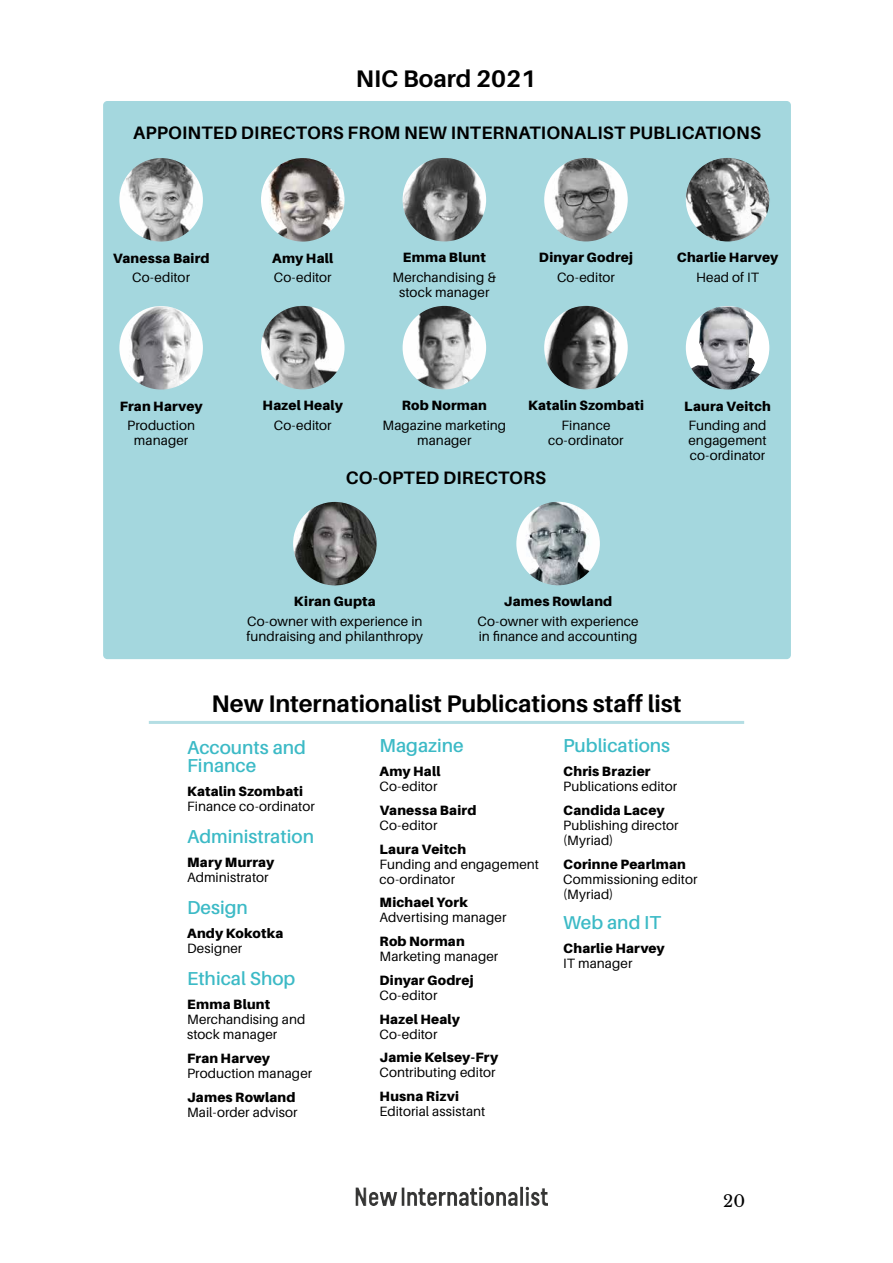
<style>
.page{position:relative;width:893px;height:1263px;background:#fff}
.page>*{position:absolute;margin:0;border:0;box-sizing:border-box;transform-origin:0 0}
.t1{font:700 24px "Aileron";color:#000}
.t2{font:600 18.75px/18px "Aileron";color:#3cbac6}
.t3{font:700 18px "Aileron";letter-spacing:.01em;color:#000}
.t4{font:16.5px "Libre Baskerville";color:#000}
.t5{font:13.5px/15px "Aileron";letter-spacing:.005em;color:#000}
.t6{font:900 13.5px "Aileron";letter-spacing:.015em;color:#000}
</style>
<div class="page">
<img style="left:356px;top:1187px;width:186px;height:19px">
<div style="left:103px;top:101px;width:688px;height:558px;background:#a4d7de;border-radius:4px"></div>
<hr style="left:149px;top:721px;width:595px;height:3px;background:#b4dee4">
<img style="left:119px;top:157px;width:85px;height:85px;border-radius:43px">
<div style="left:118px;top:157px;width:86px;height:86px;border:2px solid #a4d7de;border-radius:50%"></div>
<img style="left:260px;top:157px;width:85px;height:85px;border-radius:43px">
<div style="left:259px;top:157px;width:87px;height:86px;border:2px solid #a4d7de;border-radius:50%"></div>
<img style="left:402px;top:157px;width:85px;height:85px;border-radius:43px">
<div style="left:401px;top:156px;width:87px;height:87px;border:2px solid #a4d7de;border-radius:50%"></div>
<img style="left:543px;top:157px;width:85px;height:85px;border-radius:43px">
<div style="left:543px;top:156px;width:86px;height:87px;border:2px solid #a4d7de;border-radius:50%"></div>
<img style="left:685px;top:157px;width:85px;height:85px;border-radius:43px">
<div style="left:684px;top:156px;width:87px;height:87px;border:2px solid #a4d7de;border-radius:50%"></div>
<img style="left:119px;top:305px;width:85px;height:85px;border-radius:43px">
<div style="left:118px;top:304px;width:86px;height:87px;border:2px solid #a4d7de;border-radius:50%"></div>
<img style="left:260px;top:305px;width:85px;height:85px;border-radius:43px">
<div style="left:259px;top:304px;width:87px;height:87px;border:2px solid #a4d7de;border-radius:50%"></div>
<img style="left:402px;top:305px;width:85px;height:85px;border-radius:43px">
<div style="left:401px;top:304px;width:87px;height:87px;border:2px solid #a4d7de;border-radius:50%"></div>
<img style="left:543px;top:305px;width:85px;height:85px;border-radius:43px">
<div style="left:543px;top:304px;width:86px;height:87px;border:2px solid #a4d7de;border-radius:50%"></div>
<div style="left:685px;top:305px;width:85px;height:85px;background:#fff;border-radius:50%"></div>
<img style="left:691px;top:307px;width:70px;height:81px">
<div style="left:684px;top:304px;width:87px;height:87px;border:2px solid #a4d7de;border-radius:50%"></div>
<img style="left:292px;top:501px;width:85px;height:85px;border-radius:43px">
<div style="left:292px;top:500px;width:86px;height:87px;border:2px solid #a4d7de;border-radius:50%"></div>
<img style="left:516px;top:501px;width:85px;height:85px;border-radius:43px">
<div style="left:515px;top:500px;width:86px;height:87px;border:2px solid #a4d7de;border-radius:50%"></div>
<h1 class="t1" style="left:356px;top:65px;width:182px">NIC Board 2021</h1>
<h3 class="t3" style="left:133px;top:123px;width:629px">APPOINTED DIRECTORS FROM NEW INTERNATIONALIST PUBLICATIONS</h3>
<p class="t6" style="left:113px;top:250px;width:98px">Vanessa Baird</p>
<p class="t5" style="left:132px;top:270px;width:59px">Co-editor</p>
<p class="t6" style="left:120px;top:398px;width:84px">Fran Harvey</p>
<p class="t5" style="left:127px;top:418px;width:69px;text-align:center">Production manager</p>
<p class="t6" style="left:272px;top:250px;width:62px">Amy Hall</p>
<p class="t5" style="left:274px;top:270px;width:59px">Co-editor</p>
<p class="t6" style="left:403px;top:250px;width:84px">Emma Blunt</p>
<p class="t5" style="left:393px;top:270px;width:105px;text-align:center">Merchandising &amp; stock manager</p>
<p class="t6" style="left:539px;top:250px;width:96px">Dinyar Godrej</p>
<p class="t5" style="left:557px;top:270px;width:59px">Co-editor</p>
<p class="t6" style="left:677px;top:250px;width:103px">Charlie Harvey</p>
<p class="t5" style="left:696px;top:270px;width:64px">Head of IT</p>
<p class="t6" style="left:263px;top:398px;width:82px">Hazel Healy</p>
<p class="t5" style="left:274px;top:418px;width:59px">Co-editor</p>
<p class="t6" style="left:402px;top:398px;width:87px">Rob Norman</p>
<p class="t5" style="left:382px;top:418px;width:125px;text-align:center">Magazine marketing manager</p>
<p class="t6" style="left:528px;top:398px;width:117px">Katalin Szombati</p>
<p class="t5" style="left:548px;top:418px;width:77px;text-align:center">Finance co-ordinator</p>
<h3 class="t3" style="left:346px;top:468px;width:202px">CO-OPTED DIRECTORS</h3>
<p class="t6" style="left:684px;top:398px;width:88px">Laura Veitch</p>
<p class="t5" style="left:688px;top:418px;width:80px;text-align:justify">Funding and engagement co-ordinator</p>
<p class="t6" style="left:294px;top:594px;width:83px">Kiran Gupta</p>
<p class="t5" style="left:247px;top:614px;width:178px">Co-owner with experience in fundraising and philanthropy</p>
<p class="t6" style="left:504px;top:594px;width:110px">James Rowland</p>
<p class="t5" style="left:477px;top:614px;width:163px">Co-owner with experience in finance and accounting</p>
<h1 class="t1" style="left:212px;top:690px;width:471px">New Internationalist Publications staff list</h1>
<h2 class="t2" style="left:187px;top:739px;width:120px">Accounts and<br>Finance</h2>
<p class="t6" style="left:187px;top:783px;width:117px">Katalin Szombati</p>
<p class="t5" style="left:187px;top:799px;width:129px">Finance co-ordinator</p>
<h2 class="t2" style="left:187px;top:828px;width:128px">Administration</h2>
<p class="t6" style="left:187px;top:854px;width:89px">Mary Murray</p>
<p class="t5" style="left:187px;top:870px;width:83px">Administrator</p>
<h2 class="t2" style="left:187px;top:899px;width:62px">Design</h2>
<p class="t6" style="left:187px;top:925px;width:98px">Andy Kokotka</p>
<p class="t5" style="left:187px;top:941px;width:57px">Designer</p>
<h2 class="t2" style="left:187px;top:970px;width:110px">Ethical Shop</h2>
<p class="t6" style="left:187px;top:996px;width:84px">Emma Blunt</p>
<p class="t5" style="left:187px;top:1012px;width:120px">Merchandising and stock manager</p>
<p class="t6" style="left:187px;top:1050px;width:84px">Fran Harvey</p>
<p class="t5" style="left:187px;top:1066px;width:127px">Production manager</p>
<p class="t6" style="left:187px;top:1089px;width:110px">James Rowland</p>
<p class="t5" style="left:187px;top:1105px;width:112px">Mail-order advisor</p>
<h2 class="t2" style="left:379px;top:737px;width:86px">Magazine</h2>
<p class="t6" style="left:379px;top:763px;width:62px">Amy Hall</p>
<p class="t5" style="left:379px;top:779px;width:59px">Co-editor</p>
<p class="t6" style="left:379px;top:802px;width:98px">Vanessa Baird</p>
<p class="t5" style="left:379px;top:818px;width:59px">Co-editor</p>
<p class="t6" style="left:379px;top:841px;width:88px">Laura Veitch</p>
<p class="t5" style="left:379px;top:856px;width:161px">Funding and engagement co-ordinator</p>
<p class="t6" style="left:379px;top:895px;width:90px">Michael York</p>
<p class="t5" style="left:379px;top:910px;width:128px">Advertising manager</p>
<p class="t6" style="left:379px;top:933px;width:87px">Rob Norman</p>
<p class="t5" style="left:379px;top:949px;width:120px">Marketing manager</p>
<p class="t6" style="left:379px;top:972px;width:96px">Dinyar Godrej</p>
<p class="t5" style="left:379px;top:988px;width:59px">Co-editor</p>
<p class="t6" style="left:379px;top:1011px;width:82px">Hazel Healy</p>
<p class="t5" style="left:379px;top:1026px;width:59px">Co-editor</p>
<p class="t6" style="left:379px;top:1050px;width:120px">Jamie Kelsey-Fry</p>
<p class="t5" style="left:379px;top:1065px;width:118px">Contributing editor</p>
<p class="t6" style="left:379px;top:1088px;width:81px">Husna Rizvi</p>
<p class="t5" style="left:379px;top:1104px;width:107px">Editorial assistant</p>
<h2 class="t2" style="left:563px;top:737px;width:108px">Publications</h2>
<p class="t6" style="left:563px;top:763px;width:89px">Chris Brazier</p>
<p class="t5" style="left:563px;top:779px;width:115px">Publications editor</p>
<p class="t6" style="left:563px;top:802px;width:103px">Candida Lacey</p>
<p class="t5" style="left:563px;top:818px;width:117px">Publishing director (Myriad)</p>
<p class="t6" style="left:563px;top:856px;width:124px">Corinne Pearlman</p>
<p class="t5" style="left:563px;top:871px;width:136px">Commissioning editor (Myriad)</p>
<h2 class="t2" style="left:563px;top:914px;width:99px">Web and IT</h2>
<p class="t6" style="left:563px;top:940px;width:103px">Charlie Harvey</p>
<p class="t5" style="left:563px;top:956px;width:71px">IT manager</p>
<p class="t4" style="left:723px;top:1191px;width:23px">20</p>
</div>
